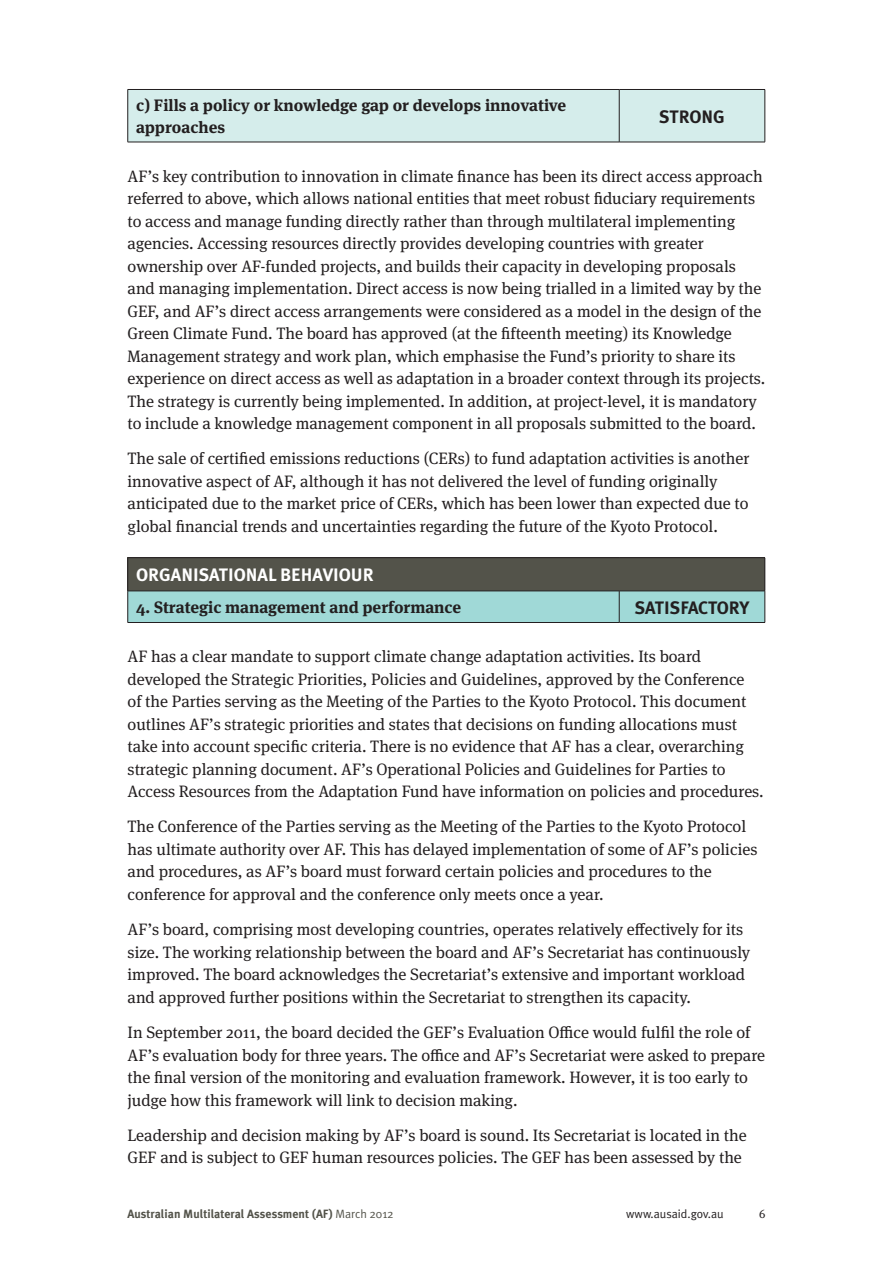
<style>
.page{position:relative;width:893px;height:1263px;background:#fff}
.page>*{position:absolute;margin:0;border:0;box-sizing:border-box;transform-origin:0 0}
._08a__TABLE_HEADING{font:700 18px "Meta Plus";color:#fff}
._08bbbb_RIGHT_COLUMN{font:700 18px "Meta Plus";color:#231f20}
._04__BODY_TEXT{font:16.5px/22.5px "Meta Serif OT";color:#231f20}
._04__BODY_TEXT-2{font:700 16.5px/22.5px "Meta Serif OT";color:#231f20}
.t1{font:700 12px "Meta Plus";color:#53534a}
.t2{font:12px "Meta Plus Normal";color:#231f20}
.t3{font:12px "Meta Serif OT";color:#231f20}
.s1{font-family:"Meta Plus Normal";font-weight:400}
</style>
<div class="page">
<div style="left:128px;top:90px;width:637px;height:52px;background:#d5edeb"></div>
<hr style="left:128px;top:89px;width:491px;height:1px;background:#231f20">
<hr style="left:619px;top:89px;width:146px;height:1px;background:#231f20">
<hr style="left:619px;top:90px;width:1px;height:52px;background:#231f20">
<hr style="left:128px;top:142px;width:491px;height:1px;background:#231f20">
<hr style="left:619px;top:142px;width:146px;height:1px;background:#231f20">
<hr style="left:127px;top:90px;width:1px;height:52px;background:#231f20">
<hr style="left:765px;top:90px;width:1px;height:52px;background:#231f20">
<div style="left:128px;top:558px;width:637px;height:33px;background:#53534a"></div>
<div style="left:128px;top:592px;width:637px;height:30px;background:#a0d9d7"></div>
<hr style="left:128px;top:557px;width:491px;height:1px;background:#231f20">
<hr style="left:619px;top:557px;width:146px;height:1px;background:#231f20">
<hr style="left:619px;top:591px;width:1px;height:31px;background:#231f20">
<hr style="left:128px;top:622px;width:491px;height:1px;background:#231f20">
<hr style="left:619px;top:622px;width:146px;height:1px;background:#231f20">
<hr style="left:127px;top:558px;width:1px;height:33px;background:#231f20">
<hr style="left:765px;top:558px;width:1px;height:33px;background:#231f20">
<hr style="left:128px;top:591px;width:491px;height:1px;background:#231f20">
<hr style="left:127px;top:591px;width:1px;height:31px;background:#231f20">
<hr style="left:619px;top:591px;width:146px;height:1px;background:#231f20">
<hr style="left:765px;top:591px;width:1px;height:31px;background:#231f20">
<p class="_04__BODY_TEXT-2" style="left:136px;top:94px;width:431px">c) Fills a policy or knowledge gap or develops innovative approaches</p>
<p class="_08bbbb_RIGHT_COLUMN" style="left:659px;top:106px;width:67px">STRONG</p>
<p class="_04__BODY_TEXT" style="left:128px;top:165px;width:639px">AF’s key contribution to innovation in climate finance has been its direct access approach referred to above, which allows national entities that meet robust fiduciary requirements to access and manage funding directly rather than through multilateral implementing agencies. Accessing resources directly provides developing countries with greater ownership over AF-funded projects, and builds their capacity in developing proposals and managing implementation. Direct access is now being trialled in a limited way by the GEF, and AF’s direct access arrangements were considered as a model in the design of the Green Climate Fund. The board has approved (at the fifteenth meeting) its Knowledge Management strategy and work plan, which emphasise the Fund’s priority to share its experience on direct access as well as adaptation in a broader context through its projects.<br>The strategy is currently being implemented. In addition, at project-level, it is mandatory to include a knowledge management component in all proposals submitted to the board.</p>
<p class="_04__BODY_TEXT" style="left:128px;top:448px;width:623px">The sale of certified emissions reductions (CERs) to fund adaptation activities is another innovative aspect of AF, although it has not delivered the level of funding originally anticipated due to the market price of CERs, which has been lower than expected due to global financial trends and uncertainties regarding the future of the Kyoto Protocol.</p>
<p class="_08a__TABLE_HEADING" style="left:136px;top:565px;width:239px">ORGANISATIONAL BEHAVIOUR</p>
<p class="_04__BODY_TEXT-2" style="left:136px;top:596px;width:327px">4. Strategic management and performance</p>
<p class="_08bbbb_RIGHT_COLUMN" style="left:635px;top:597px;width:116px">SATISFACTORY</p>
<p class="_04__BODY_TEXT" style="left:128px;top:646px;width:638px">AF has a clear mandate to support climate change adaptation activities. Its board developed the Strategic Priorities, Policies and Guidelines, approved by the Conference<br>of the Parties serving as the Meeting of the Parties to the Kyoto Protocol. This document outlines AF’s strategic priorities and states that decisions on funding allocations must take into account specific criteria. There is no evidence that AF has a clear, overarching strategic planning document. AF’s Operational Policies and Guidelines for Parties to Access Resources from the Adaptation Fund have information on policies and procedures.</p>
<p class="_04__BODY_TEXT" style="left:128px;top:816px;width:631px">The Conference of the Parties serving as the Meeting of the Parties to the Kyoto Protocol has ultimate authority over AF. This has delayed implementation of some of AF’s policies and procedures, as AF’s board must forward certain policies and procedures to the conference for approval and the conference only meets once a year.</p>
<p class="_04__BODY_TEXT" style="left:128px;top:919px;width:624px">AF’s board, comprising most developing countries, operates relatively effectively for its size. The working relationship between the board and AF’s Secretariat has continuously improved. The board acknowledges the Secretariat’s extensive and important workload and approved further positions within the Secretariat to strengthen its capacity.</p>
<p class="_04__BODY_TEXT" style="left:128px;top:1021px;width:639px">In September 2011, the board decided the GEF’s Evaluation Office would fulfil the role of AF’s evaluation body for three years. The office and AF’s Secretariat were asked to prepare the final version of the monitoring and evaluation framework. However, it is too early to judge how this framework will link to decision making.</p>
<p class="_04__BODY_TEXT" style="left:128px;top:1124px;width:621px">Leadership and decision making by AF’s board is sound. Its Secretariat is located in the<br>GEF and is subject to GEF human resources policies. The GEF has been assessed by the</p>
<p class="t1" style="left:128px;top:1207px;width:268px">Australian Multilateral Assessment (AF) <span class="s1">March 2012</span></p>
<p class="t2" style="left:626px;top:1207px;width:99px">www.ausaid.gov.au</p>
<p class="t3" style="left:759px;top:1207px;width:8px">6</p>
</div>
